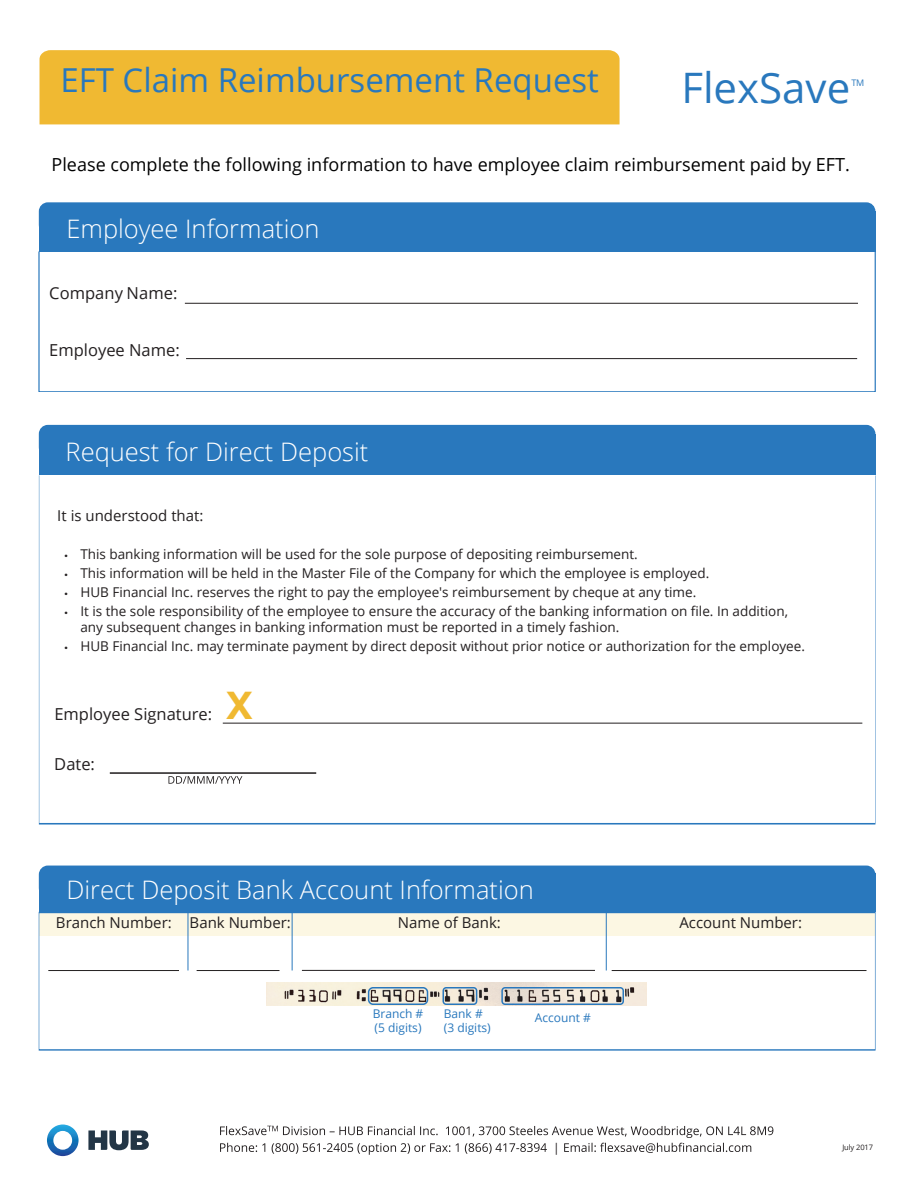
<style>
.page{position:relative;width:918px;height:1188px;background:#fff}
.page>*{position:absolute;margin:0;border:0;box-sizing:border-box;transform-origin:0 0}
.t1{font:42px "Open Sans";color:#2978bd}
.t2{font:700 39px "Gotham";color:#f0b932}
.t3{font:33px "Open Sans";color:#2978bd}
.t4{font:300 25.5px "Open Sans";color:#fff}
.t5{font:18px "Open Sans";color:#000}
.t6{font:16.5px "Open Sans";color:#231f20}
.t7{font:15px "Open Sans";color:#231f20}
.t8{font:13.5px/16.2px "Open Sans";color:#231f20}
.t9{font:12px "Open Sans";color:#2978bd}
.t10{font:12px "Open Sans";color:#231f20}
.t11{font:9px "Open Sans";color:#2978bd}
.t12{font:7.5px "Open Sans";letter-spacing:-.01em;color:#231f20}
</style>
<div class="page">
<img style="left:266px;top:982px;width:380px;height:24px">
<div style="left:368px;top:987px;width:60px;height:18px;border:2px solid #2978bd;border-radius:4px"></div>
<div style="left:442px;top:987px;width:35px;height:18px;border:2px solid #2978bd;border-radius:3px"></div>
<div style="left:501px;top:987px;width:123px;height:18px;border:2px solid #2978bd;border-radius:3px"></div>
<div style="left:39px;top:434px;width:836px;height:41px;background:#2978bd"></div>
<svg style="left:220px;top:1126px;width:553px;height:29px"></svg>
<hr style="left:185px;top:303px;width:673px;height:1px;background:#231f20">
<hr style="left:186px;top:358px;width:671px;height:1px;background:#231f20">
<svg style="left:88px;top:1130px;width:61px;height:20px"></svg>
<svg style="left:47px;top:1125px;width:32px;height:31px"></svg>
<div style="left:40px;top:50px;width:580px;height:74px;background:#f0b932"></div>
<div style="left:39px;top:425px;width:836px;height:31px;background:#2978bd;border-radius:9px"></div>
<div style="left:39px;top:211px;width:836px;height:41px;background:#2978bd"></div>
<div style="left:39px;top:202px;width:836px;height:32px;background:#2978bd;border-radius:9px"></div>
<div style="left:39px;top:251px;width:836px;height:141px;border:1px solid #2978bd"></div>
<div style="left:39px;top:911px;width:836px;height:25px;background:#fcf7e3"></div>
<div style="left:39px;top:874px;width:836px;height:38px;background:#2978bd"></div>
<div style="left:39px;top:866px;width:836px;height:31px;background:#2978bd;border-radius:9px"></div>
<hr style="left:188px;top:911px;width:1px;height:59px;background:#2978bd">
<hr style="left:292px;top:911px;width:1px;height:59px;background:#2978bd">
<hr style="left:606px;top:911px;width:1px;height:59px;background:#2978bd">
<hr style="left:302px;top:970px;width:293px;height:1px;background:#231f20">
<hr style="left:48px;top:970px;width:131px;height:1px;background:#231f20">
<hr style="left:197px;top:970px;width:82px;height:1px;background:#231f20">
<hr style="left:612px;top:970px;width:255px;height:1px;background:#231f20">
<hr style="left:223px;top:723px;width:639px;height:1px;background:#231f20">
<hr style="left:110px;top:773px;width:206px;height:1px;background:#231f20">
<div style="left:39px;top:912px;width:837px;height:138px;border:1px solid #2978bd"></div>
<svg style="left:168px;top:776px;width:74px;height:8px"></svg>
<h3 class="t3" style="left:60px;top:57px;width:540px">EFT Claim Reimbursement Request</h3>
<h1 class="t1" style="left:681px;top:59px;width:170px">FlexSave</h1>
<p class="t11" style="left:851px;top:76px;width:15px">TM</p>
<h3 class="t5" style="left:52px;top:152px;width:800px">Please complete the following information to have employee claim reimbursement paid by EFT.</h3>
<h3 class="t4" style="left:66px;top:212px;width:255px">Employee Information</h3>
<p class="t6" style="left:49px;top:281px;width:130px">Company Name:</p>
<p class="t6" style="left:49px;top:339px;width:132px">Employee Name:</p>
<h3 class="t4" style="left:66px;top:435px;width:304px">Request for Direct Deposit</h3>
<p class="t7" style="left:57px;top:505px;width:148px">It is understood that:</p>
<p class="t8" style="left:64px;top:546px;width:575px">• This banking information will be used for the sole purpose of depositing reimbursement.</p>
<p class="t8" style="left:64px;top:565px;width:646px">• This information will be held in the Master File of the Company for which the employee is employed.</p>
<p class="t8" style="left:64px;top:584px;width:633px">• HUB Financial Inc. reserves the right to pay the employee's reimbursement by cheque at any time.</p>
<p class="t8" style="left:80px;top:602px;width:709px;text-indent:-16px">• It is the sole responsibility of the employee to ensure the accuracy of the banking information on file. In addition, any subsequent changes in banking information must be reported in a timely fashion.</p>
<p class="t8" style="left:64px;top:638px;width:742px">• HUB Financial Inc. may terminate payment by direct deposit without prior notice or authorization for the employee.</p>
<p class="t6" style="left:54px;top:703px;width:159px">Employee Signature:</p>
<p class="t6" style="left:54px;top:753px;width:42px">Date:</p>
<h2 class="t2" style="left:225px;top:680px;width:30px">X</h2>
<h3 class="t4" style="left:66px;top:872px;width:469px">Direct Deposit Bank Account Information</h3>
<p class="t7" style="left:56px;top:913px;width:236px">Branch Number: Bank Number:</p>
<p class="t7" style="left:398px;top:913px;width:105px">Name of Bank:</p>
<p class="t7" style="left:679px;top:913px;width:124px">Account Number:</p>
<p class="t9" style="left:373px;top:1005px;width:52px">Branch #</p>
<p class="t9" style="left:444px;top:1005px;width:40px">Bank #</p>
<p class="t9" style="left:375px;top:1020px;width:49px">(5 digits)</p>
<p class="t9" style="left:444px;top:1020px;width:49px">(3 digits)</p>
<p class="t9" style="left:535px;top:1010px;width:58px">Account #</p>
<p class="t10" style="left:553px;top:1139px;width:8px">|</p>
<p class="t12" style="left:842px;top:1142px;width:32px">July 2017</p>
</div>
